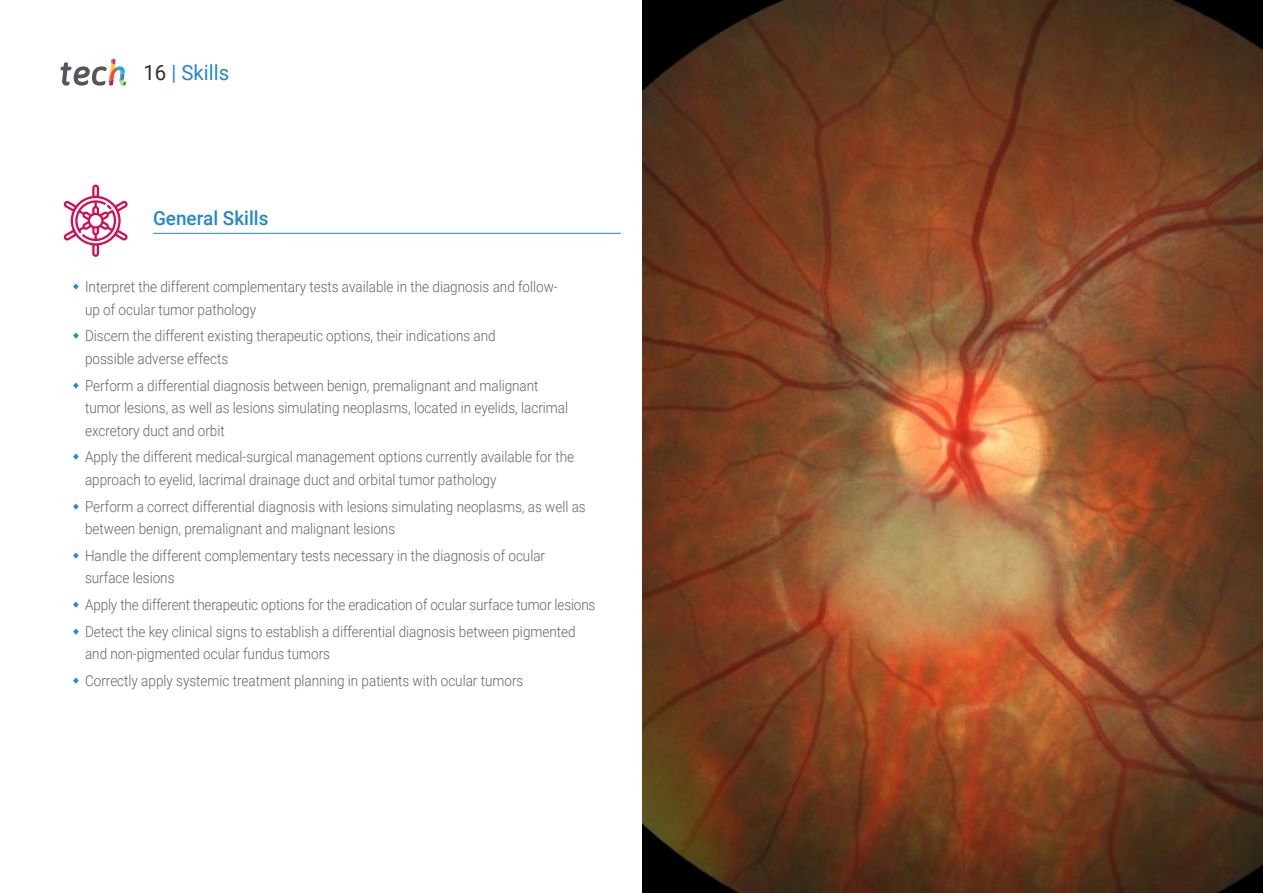
<style>
.page{position:relative;width:1263px;height:893px;background:#fff}
.page>*{position:absolute;margin:0;border:0;box-sizing:border-box;transform-origin:0 0}
.t1{font:21px "Roboto";color:#2488c9}
.t2{font:500 19.5px "Roboto";color:#2488c9}
.t3{font:300 15px/22.5px "Roboto";color:#61646a;scale:.9 1}
.s1{color:#312e20}
</style>
<div class="page">
<hr style="left:153px;top:233px;width:468px;height:1px;background:#2488c9">
<svg style="left:61px;top:59px;width:65px;height:27px"></svg>
<svg style="left:63px;top:185px;width:65px;height:72px"></svg>
<img style="left:642px;top:0;width:621px;height:893px">
<h1 class="t1" style="left:144px;top:57px;width:87px"><span class="s1">16</span> | Skills</h1>
<h2 class="t2" style="left:153px;top:204px;width:117px">General Skills</h2>
<p class="t3" style="left:85px;top:275px;width:527px">Interpret the different complementary tests available in the diagnosis and follow&shy;up of ocular tumor pathology</p>
<p class="t3" style="left:85px;top:324px;width:458px">Discern the different existing therapeutic options, their indications and possible adverse effects</p>
<p class="t3" style="left:85px;top:373px;width:538px">Perform a differential diagnosis between benign, premalignant and malignant tumor lesions, as well as lesions simulating neoplasms, located in eyelids, lacrimal excretory duct and orbit</p>
<p class="t3" style="left:85px;top:445px;width:545px">Apply the different medical-surgical management options currently available for the approach to eyelid, lacrimal drainage duct and orbital tumor pathology</p>
<p class="t3" style="left:85px;top:494px;width:558px">Perform a correct differential diagnosis with lesions simulating neoplasms, as well as between benign, premalignant and malignant lesions</p>
<p class="t3" style="left:85px;top:544px;width:513px">Handle the different complementary tests necessary in the diagnosis of ocular surface lesions</p>
<p class="t3" style="left:85px;top:591px;width:569px;line-height:26.7px">Apply the different therapeutic options for the eradication of ocular surface tumor lesions<br>Detect the key clinical signs to establish a differential diagnosis between pigmented</p>
<p class="t3" style="left:85px;top:640px;width:489px;line-height:26.7px">and non-pigmented ocular fundus tumors<br>Correctly apply systemic treatment planning in patients with ocular tumors</p>
</div>
